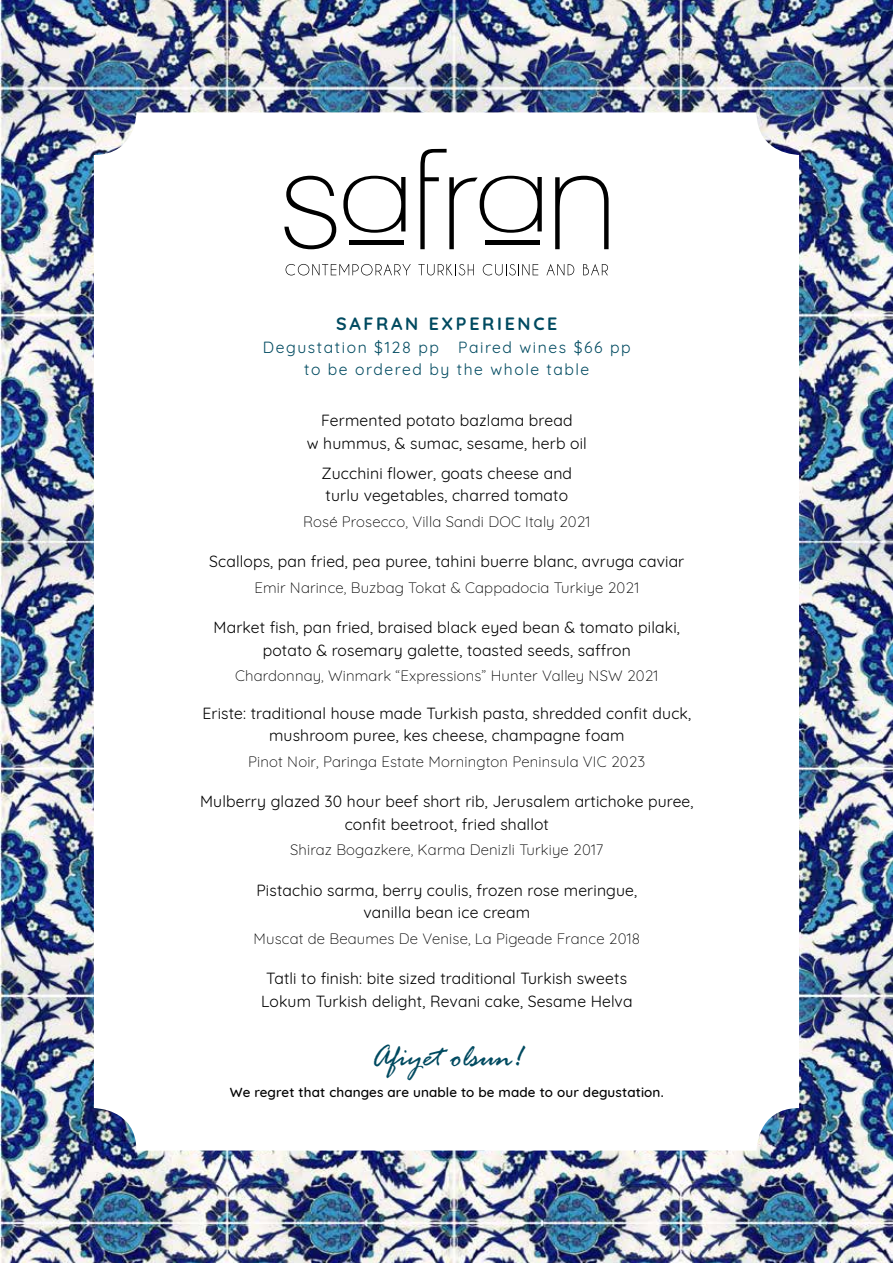
<style>
.page{position:relative;width:893px;height:1263px;background:#fff}
.page>*{position:absolute;margin:0;border:0;box-sizing:border-box;transform-origin:0 0}
.t1{font:italic 32.7px "Rage";color:#004a60}
.t2{font:700 17.85px "Quicksand";letter-spacing:.15em;color:#004a60}
.t3{font:15.75px/22.5px "Quicksand";letter-spacing:.01em;color:#000;text-align:center}
.t4{font:15.75px/22.5px "Quicksand";letter-spacing:.1em;color:#004a60;text-align:center}
.t5{font:300 15px "Quicksand";letter-spacing:.01em;color:#000}
.t6{font:500 13.5px "Quicksand";letter-spacing:.01em;color:#000}
</style>
<div class="page">
<img style="left:0;top:0;width:893px;height:1263px">
<div style="left:94px;top:112px;width:705px;height:1038px;background:#fff;border-radius:43px"></div>
<svg style="left:284px;top:176px;width:52px;height:73px"></svg>
<svg style="left:343px;top:176px;width:62px;height:57px"></svg>
<hr style="left:349px;top:240px;width:54px;height:4px;background:#000">
<svg style="left:420px;top:149px;width:122px;height:100px"></svg>
<svg style="left:555px;top:176px;width:54px;height:73px"></svg>
<svg style="left:286px;top:264px;width:125px;height:11px"></svg>
<svg style="left:418px;top:264px;width:56px;height:11px"></svg>
<svg style="left:483px;top:264px;width:55px;height:11px"></svg>
<svg style="left:546px;top:264px;width:28px;height:11px"></svg>
<svg style="left:583px;top:264px;width:25px;height:11px"></svg>
<p class="t2" style="left:336px;top:309px;width:223px">SAFRAN EXPERIENCE</p>
<p class="t4" style="left:263px;top:334px;width:369px">Degustation $128 pp Paired wines $66 pp to be ordered by the whole table</p>
<p class="t3" style="left:307px;top:408px;width:282px">Fermented potato bazlama bread<br>w hummus, &amp; sumac, sesame, herb oil</p>
<p class="t3" style="left:322px;top:460px;width:252px;text-align:left">Zucchini flower, goats cheese and turlu vegetables, charred tomato</p>
<p class="t5" style="left:303px;top:510px;width:289px">Rosé Prosecco, Villa Sandi DOC Italy 2021</p>
<p class="t3" style="left:209px;top:549px;width:477px">Scallops, pan fried, pea puree, tahini buerre blanc, avruga caviar</p>
<p class="t5" style="left:254px;top:576px;width:386px">Emir Narince, Buzbag Tokat &amp; Cappadocia Turkiye 2021</p>
<p class="t3" style="left:214px;top:615px;width:468px">Market fish, pan fried, braised black eyed bean &amp; tomato pilaki, potato &amp; rosemary galette, toasted seeds, saffron</p>
<p class="t5" style="left:235px;top:664px;width:425px">Chardonnay, Winmark “Expressions” Hunter Valley NSW 2021</p>
<p class="t3" style="left:202px;top:700px;width:490px">Eriste: traditional house made Turkish pasta, shredded confit duck, mushroom puree, kes cheese, champagne foam</p>
<p class="t5" style="left:248px;top:750px;width:399px">Pinot Noir, Paringa Estate Mornington Peninsula VIC 2023</p>
<p class="t3" style="left:200px;top:789px;width:495px">Mulberry glazed 30 hour beef short rib, Jerusalem artichoke puree, confit beetroot, fried shallot</p>
<p class="t5" style="left:290px;top:838px;width:315px">Shiraz Bogazkere, Karma Denizli Turkiye 2017</p>
<p class="t3" style="left:256px;top:877px;width:382px">Pistachio sarma, berry coulis, frozen rose meringue, vanilla bean ice cream</p>
<p class="t5" style="left:254px;top:927px;width:388px">Muscat de Beaumes De Venise, La Pigeade France 2018</p>
<p class="t3" style="left:261px;top:966px;width:373px">Tatli to finish: bite sized traditional Turkish sweets<br>Lokum Turkish delight, Revani cake, Sesame Helva</p>
<h1 class="t1" style="left:371px;top:1039px;width:153px">Afiyet olsun!</h1>
<p class="t6" style="left:230px;top:1081px;width:435px">We regret that changes are unable to be made to our degustation.</p>
</div>
